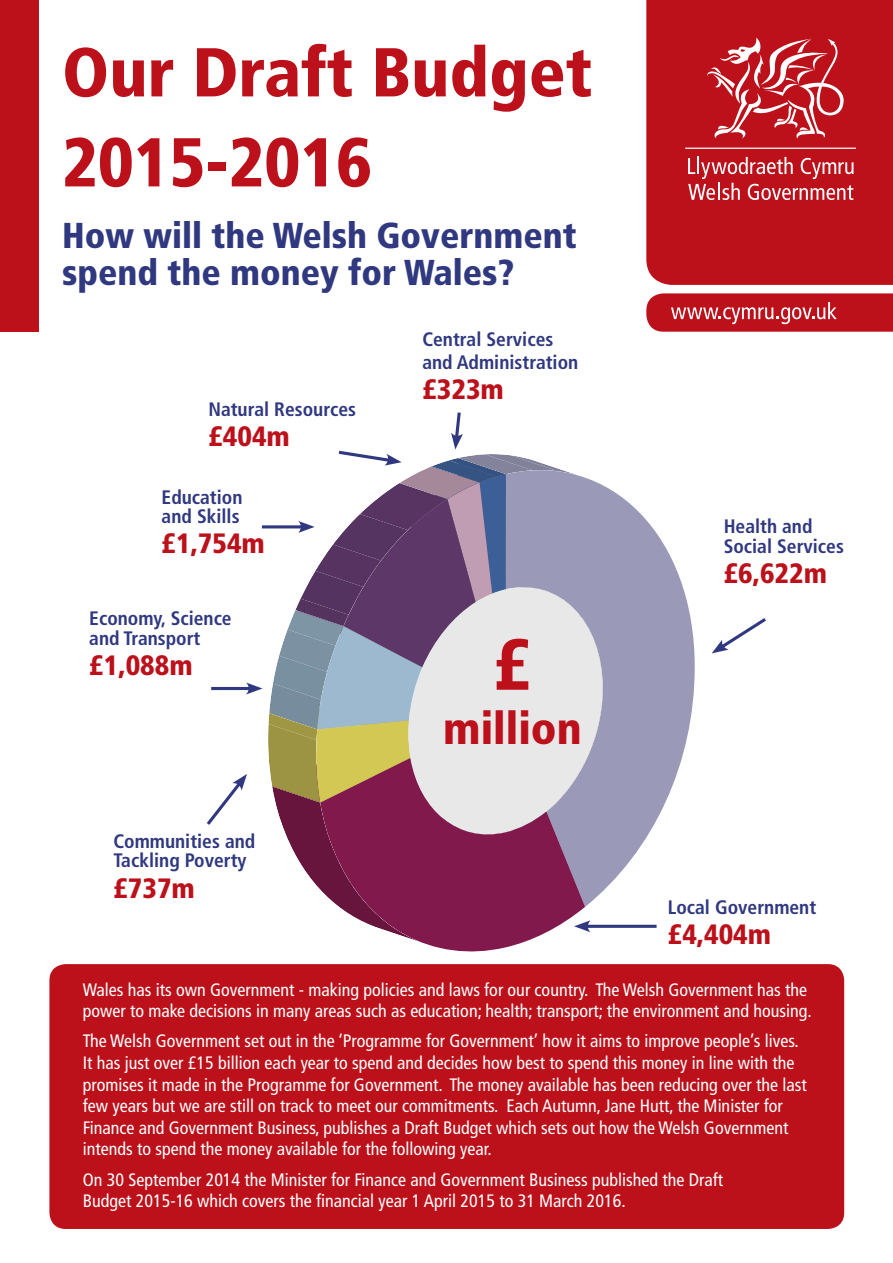
<style>
.page{position:relative;width:893px;height:1263px;background:#fff}
.page>*{position:absolute;margin:0;border:0;box-sizing:border-box;transform-origin:0 0}
.body_text{font:900 condensed 72px "Frutiger LT Std";color:#bc101a}
.t1{font:900 condensed 69px "Frutiger LT Std";color:#bc101a}
.body_text-2{font:900 condensed 45px "Frutiger LT Std";color:#bc101a}
.t2{font:900 condensed 36px/37.2px "Frutiger LT Std";color:#303880}
.body_text-3{font:900 condensed 28.05px "Frutiger LT Std";color:#bc101a}
.body_text-4{font:700 condensed 19.5px/19.6px "Frutiger LT Std";color:#303880}
.body_text-5{font:condensed 18px/21.6px "Frutiger LT Std";color:#fff}
</style>
<div class="page">
<div style="left:646px;top:0;width:247px;height:285px;background:#bc101a"></div>
<div style="left:0;top:0;width:38px;height:332px;background:#bc101a"></div>
<svg style="left:646px;top:293px;width:247px;height:39px;background:#c32a33"></svg>
<svg style="left:707px;top:38px;width:137px;height:101px;background:#ca434b"></svg>
<svg style="left:688px;top:157px;width:166px;height:43px;background:#cb464d"></svg>
<hr style="left:685px;top:148px;width:171px;height:1px;background:#fff">
<div style="left:49px;top:964px;width:795px;height:265px;background:#bc101a;border-radius:16px"></div>
<svg style="left:603px;top:485px;width:92px;height:406px;fill:#9a9ab8"></svg>
<svg style="left:426px;top:944px;width:92px;height:7px"></svg>
<svg style="left:712px;top:618px;width:54px;height:35px"></svg>
<hr style="left:585px;top:925px;width:72px;height:3px;background:#303880">
<svg style="left:207px;top:412px;width:396px;height:532px"></svg>
<p class="t1" style="left:62px;top:31px;width:532px">Our Draft Budget</p>
<p class="t1" style="left:62px;top:121px;width:312px">2015-2016</p>
<p class="t2" style="left:62px;top:217px;width:516px">How will the Welsh Government spend the money for Wales?</p>
<p class="body_text-4" style="left:208px;top:399px;width:149px">Natural Resources</p>
<p class="body_text-3" style="left:208px;top:419px;width:83px">£404m</p>
<p class="body_text-4" style="left:162px;top:487px;width:82px">Education and Skills</p>
<p class="body_text-3" style="left:162px;top:527px;width:105px">£1,754m</p>
<p class="body_text-4" style="left:89px;top:608px;width:144px">Economy, Science and Transport</p>
<p class="body_text-3" style="left:89px;top:648px;width:105px">£1,088m</p>
<p class="body_text-4" style="left:113px;top:831px;width:143px">Communities and<br>Tackling Poverty</p>
<p class="body_text-3" style="left:113px;top:871px;width:83px">£737m</p>
<p class="body_text-4" style="left:422px;top:327px;width:157px;line-height:23.4px">Central Services and Administration</p>
<p class="body_text-3" style="left:422px;top:372px;width:83px">£323m</p>
<p class="body_text" style="left:494px;top:621px;width:39px">£</p>
<p class="body_text-2" style="left:443px;top:701px;width:140px">million</p>
<p class="body_text-4" style="left:724px;top:517px;width:122px">Health and<br>Social Services</p>
<p class="body_text-3" style="left:724px;top:557px;width:105px">£6,622m</p>
<p class="body_text-4" style="left:668px;top:897px;width:150px">Local Government</p>
<p class="body_text-3" style="left:668px;top:917px;width:105px">£4,404m</p>
<p class="body_text-5" style="left:83px;top:979px;width:731px">Wales has its own Government - making policies and laws for our country. The Welsh Government has the power to make decisions in many areas such as education; health; transport; the environment and housing.</p>
<p class="body_text-5" style="left:83px;top:1030px;width:725px">The Welsh Government set out in the ‘Programme for Government’ how it aims to improve people’s lives.<br>It has just over £15 billion each year to spend and decides how best to spend this money in line with the promises it made in the Programme for Government. The money available has been reducing over the last few years but we are still on track to meet our commitments. Each Autumn, Jane Hutt, the Minister for Finance and Government Business, publishes a Draft Budget which sets out how the Welsh Government intends to spend the money available for the following year.</p>
<p class="body_text-5" style="left:83px;top:1168px;width:642px">On 30 September 2014 the Minister for Finance and Government Business published the Draft<br>Budget 2015‑16 which covers the financial year 1 April 2015 to 31 March 2016.</p>
</div>
